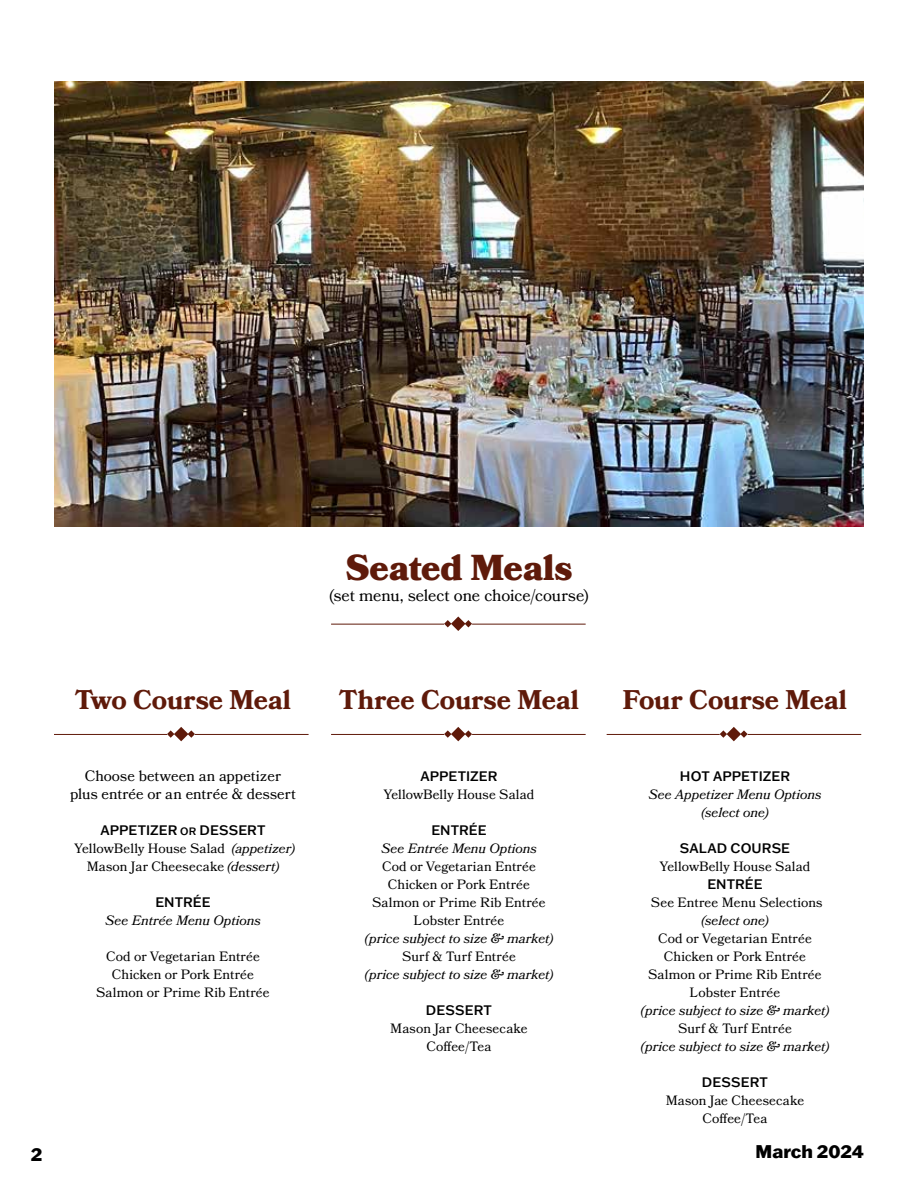
<style>
.page{position:relative;width:918px;height:1188px;background:#fff}
.page>*{position:absolute;margin:0;border:0;box-sizing:border-box;transform-origin:0 0}
.t1{font:900 36px "Bookmania";letter-spacing:-.005em;color:#5f1a0a}
.t2{font:700 27px "Bookmania";color:#5f1a0a}
.t3{font:800 18px "Franklin Gothic ATF";color:#000}
.t4{font:16.5px "Bookmania";letter-spacing:-.01em;color:#000}
.t5{font:15px/18px "Bookmania";color:#000;text-align:center}
.t6{font:13.5px/18px "Bookmania";letter-spacing:.005em;color:#000;text-align:center}
.t7{font:italic 13.5px/18px "Bookmania";color:#000;text-align:center}
.t8{font:500 13.5px "Franklin Gothic ATF";letter-spacing:.005em;color:#000}
.s1{font-size:10.5px}
.s2{font-style:italic}
</style>
<div class="page">
<hr style="left:54px;top:734px;width:113px;height:1px;background:#5f1a0a">
<hr style="left:195px;top:734px;width:114px;height:1px;background:#5f1a0a">
<svg style="left:167px;top:727px;width:28px;height:14px"></svg>
<hr style="left:331px;top:734px;width:113px;height:1px;background:#5f1a0a">
<hr style="left:472px;top:734px;width:114px;height:1px;background:#5f1a0a">
<svg style="left:444px;top:727px;width:28px;height:14px"></svg>
<hr style="left:331px;top:624px;width:113px;height:1px;background:#5f1a0a">
<hr style="left:472px;top:624px;width:114px;height:1px;background:#5f1a0a">
<svg style="left:444px;top:617px;width:28px;height:14px"></svg>
<hr style="left:607px;top:734px;width:113px;height:1px;background:#5f1a0a">
<hr style="left:748px;top:734px;width:113px;height:1px;background:#5f1a0a">
<svg style="left:720px;top:727px;width:28px;height:14px"></svg>
<img style="left:54px;top:81px;width:810px;height:445px">
<h2 class="t2" style="left:75px;top:684px;width:218px">Two Course Meal</h2>
<p class="t5" style="left:70px;top:767px;width:227px">Choose between an appetizer plus entrée or an entrée &amp; dessert</p>
<p class="t8" style="left:100px;top:821px;width:167px">APPETIZER <span class="s1">OR</span> DESSERT</p>
<p class="t6" style="left:75px;top:839px;width:222px">YellowBelly House Salad <span class="s2">(appetizer)<br></span>Mason Jar Cheesecake <span class="s2">(dessert)</span></p>
<p class="t8" style="left:155px;top:893px;width:57px">ENTRÉE</p>
<p class="t7" style="left:105px;top:911px;width:157px">See Entrée Menu Options</p>
<p class="t6" style="left:96px;top:947px;width:175px">Cod or Vegetarian Entrée<br>Chicken or Pork Entrée<br>Salmon or Prime Rib Entrée</p>
<h1 class="t1" style="left:346px;top:546px;width:228px">Seated Meals</h1>
<p class="t4" style="left:329px;top:586px;width:261px">(set menu, select one choice/course)</p>
<h2 class="t2" style="left:339px;top:684px;width:242px">Three Course Meal</h2>
<p class="t8" style="left:420px;top:767px;width:79px">APPETIZER</p>
<p class="t6" style="left:384px;top:785px;width:152px">YellowBelly House Salad</p>
<p class="t8" style="left:431px;top:821px;width:57px">ENTRÉE</p>
<p class="t7" style="left:381px;top:839px;width:157px">See Entrée Menu Options</p>
<p class="t6" style="left:372px;top:857px;width:175px">Cod or Vegetarian Entrée<br>Chicken or Pork Entrée<br>Salmon or Prime Rib Entrée<br>Lobster Entrée</p>
<p class="t7" style="left:365px;top:929px;width:190px">(price subject to size &amp; market)</p>
<p class="t6" style="left:402px;top:947px;width:115px">Surf &amp; Turf Entrée</p>
<p class="t7" style="left:365px;top:965px;width:190px">(price subject to size &amp; market)</p>
<p class="t8" style="left:426px;top:1001px;width:68px">DESSERT</p>
<p class="t6" style="left:390px;top:1019px;width:139px">Mason Jar Cheesecake<br>Coffee/Tea</p>
<h2 class="t2" style="left:623px;top:684px;width:226px">Four Course Meal</h2>
<p class="t8" style="left:680px;top:767px;width:112px">HOT APPETIZER</p>
<p class="t7" style="left:649px;top:785px;width:174px">See Appetizer Menu Options (select one)</p>
<p class="t8" style="left:680px;top:839px;width:112px">SALAD COURSE</p>
<p class="t6" style="left:660px;top:857px;width:152px">YellowBelly House Salad</p>
<p class="t8" style="left:707px;top:875px;width:57px">ENTRÉE</p>
<p class="t6" style="left:651px;top:893px;width:173px">See Entree Menu Selections</p>
<p class="t7" style="left:701px;top:911px;width:69px">(select one)</p>
<p class="t6" style="left:648px;top:929px;width:175px">Cod or Vegetarian Entrée<br>Chicken or Pork Entrée<br>Salmon or Prime Rib Entrée<br>Lobster Entrée</p>
<p class="t7" style="left:641px;top:1001px;width:190px">(price subject to size &amp; market)</p>
<p class="t6" style="left:678px;top:1019px;width:115px">Surf &amp; Turf Entrée</p>
<p class="t7" style="left:641px;top:1037px;width:190px">(price subject to size &amp; market)</p>
<p class="t8" style="left:702px;top:1073px;width:68px">DESSERT</p>
<p class="t6" style="left:666px;top:1091px;width:140px">Mason Jae Cheesecake<br>Coffee/Tea</p>
<h3 class="t3" style="left:31px;top:1143px;width:13px">2</h3>
<h3 class="t3" style="left:756px;top:1139px;width:110px">March 2024</h3>
</div>
